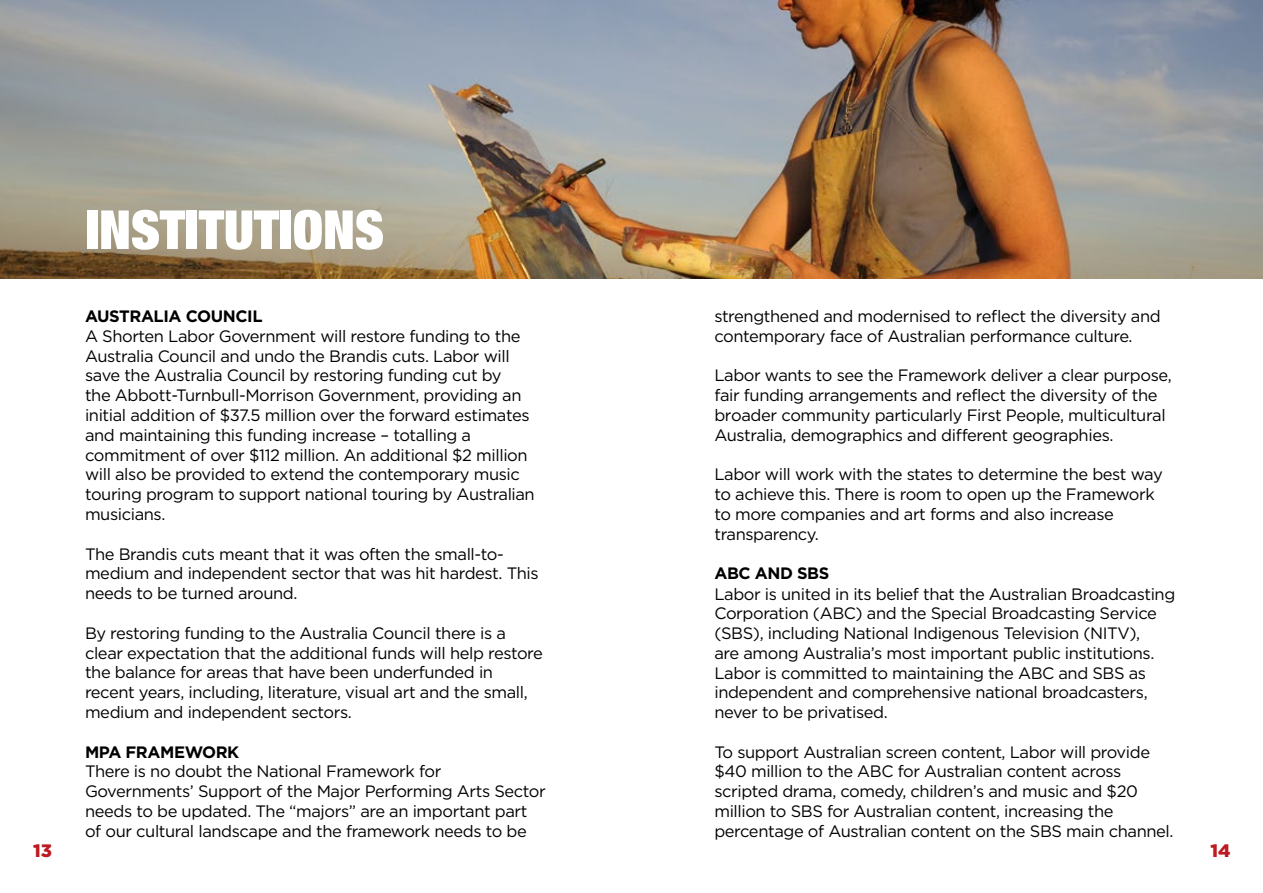
<style>
.page{position:relative;width:1263px;height:893px;background:#fff}
.page>*{position:absolute;margin:0;border:0;box-sizing:border-box;transform-origin:0 0}
.t1{font:900 condensed 54px "Helvetica Neue LT Std";color:#fff}
.t2{font:900 18px "Gotham";color:#bd1b21}
.t3{font:16.5px/19.8px "Gotham";letter-spacing:-.025em;color:#000}
.t4{font:700 16.5px "Gotham";letter-spacing:-.025em;color:#000}
</style>
<div class="page">
<img style="left:0;top:0;width:1263px;height:279px">
<h1 class="t1" style="left:85px;top:195px;width:300px">INSTITUTIONS</h1>
<p class="t4" style="left:85px;top:305px;width:179px">AUSTRALIA COUNCIL</p>
<p class="t3" style="left:85px;top:326px;width:451px">A Shorten Labor Government will restore funding to the Australia Council and undo the Brandis cuts. Labor will save the Australia Council by restoring funding cut by<br>the Abbott-Turnbull-Morrison Government, providing an initial addition of $37.5 million over the forward estimates and maintaining this funding increase – totalling a commitment of over $112 million. An additional $2 million will also be provided to extend the contemporary music touring program to support national touring by Australian musicians.</p>
<p class="t3" style="left:85px;top:543px;width:455px">The Brandis cuts meant that it was often the small-to&shy;medium and independent sector that was hit hardest. This needs to be turned around.</p>
<p class="t3" style="left:85px;top:623px;width:459px">By restoring funding to the Australia Council there is a clear expectation that the additional funds will help restore the balance for areas that have been underfunded in recent years, including, literature, visual art and the small, medium and independent sectors.</p>
<p class="t4" style="left:85px;top:741px;width:156px">MPA FRAMEWORK</p>
<p class="t3" style="left:85px;top:761px;width:462px">There is no doubt the National Framework for Governments’ Support of the Major Performing Arts Sector needs to be updated. The “majors” are an important part of our cultural landscape and the framework needs to be</p>
<p class="t3" style="left:714px;top:306px;width:448px">strengthened and modernised to reflect the diversity and contemporary face of Australian performance culture.</p>
<p class="t3" style="left:714px;top:365px;width:459px">Labor wants to see the Framework deliver a clear purpose, fair funding arrangements and reflect the diversity of the broader community particularly First People, multicultural Australia, demographics and different geographies.</p>
<p class="t3" style="left:714px;top:464px;width:450px">Labor will work with the states to determine the best way to achieve this. There is room to open up the Framework to more companies and art forms and also increase transparency.</p>
<p class="t4" style="left:714px;top:563px;width:116px">ABC AND SBS</p>
<p class="t3" style="left:714px;top:583px;width:462px">Labor is united in its belief that the Australian Broadcasting Corporation (ABC) and the Special Broadcasting Service (SBS), including National Indigenous Television (NITV),<br>are among Australia’s most important public institutions.<br>Labor is committed to maintaining the ABC and SBS as independent and comprehensive national broadcasters, never to be privatised.</p>
<p class="t3" style="left:714px;top:741px;width:461px">To support Australian screen content, Labor will provide $40 million to the ABC for Australian content across scripted drama, comedy, children’s and music and $20 million to SBS for Australian content, increasing the percentage of Australian content on the SBS main channel.</p>
<p class="t2" style="left:33px;top:838px;width:20px">13</p>
<p class="t2" style="left:1210px;top:838px;width:21px">14</p>
</div>
